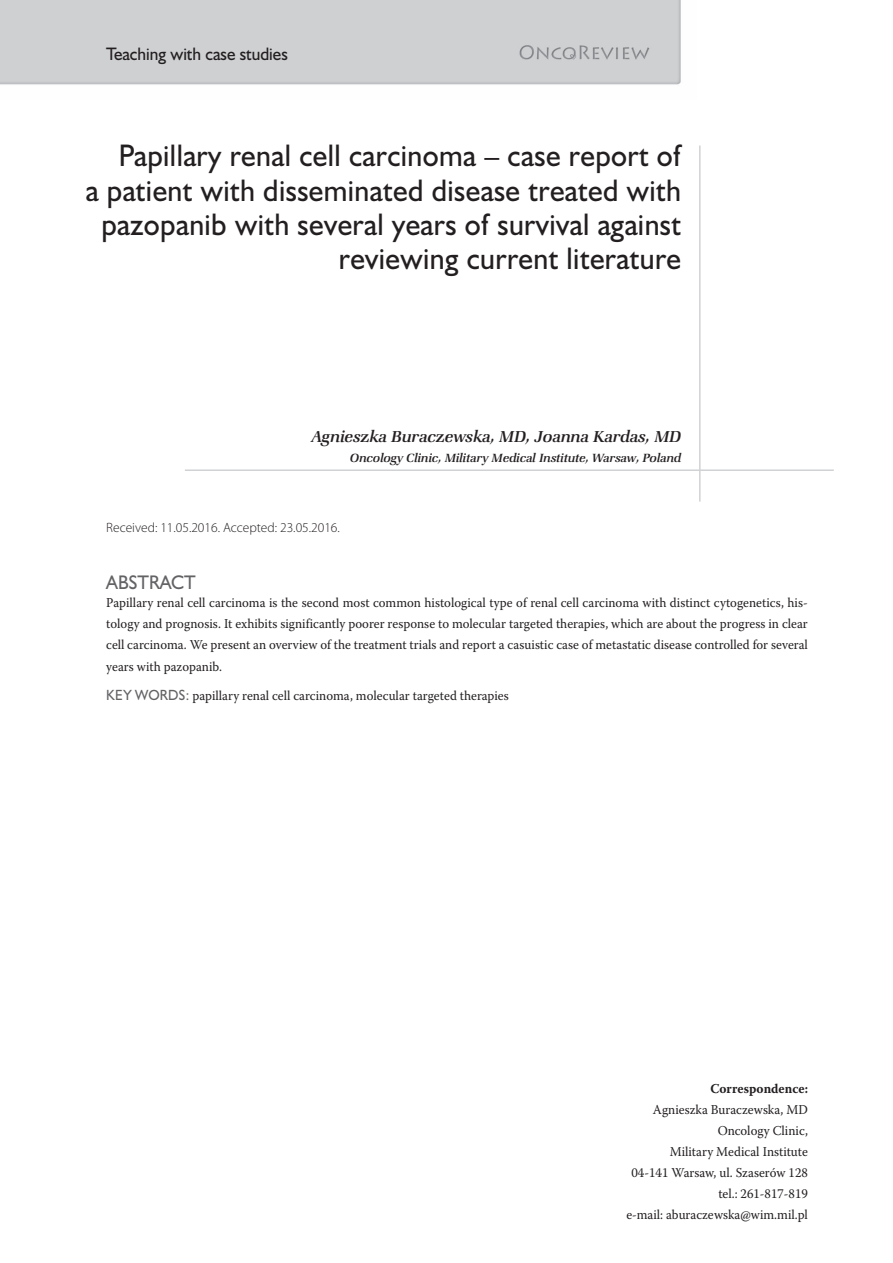
<style>
.page{position:relative;width:893px;height:1263px;background:#fff}
.page>*{position:absolute;margin:0;border:0;box-sizing:border-box;transform-origin:0 0}
.t1{font:28.5px/34.2px "Humanst 521 PL";letter-spacing:.015em;color:#231f20;text-align:right;scale:.95 1}
.t2{font:italic 18px "Zapf Book Md PL";color:#231f20;scale:.95 1}
.t3{font:18px "Humanst 521 PL";color:#636366;scale:.95 1}
.t4{font:16.5px "Humanst 521 PL";color:#231f20;scale:.95 1}
.t5{font:13.5px/21px "Warnock Pro";color:#231f20;text-align:right;scale:.95 1}
.t6{font:italic 13.5px "Zapf Book Md PL";color:#231f20;scale:.95 1}
.t7{font:300 13.5px "Myriad Pro";color:#231f20}
.t8{font:700 13.5px "Warnock Pro";color:#231f20;scale:.95 1}
.s1{font-family:"Humanst 521 PL";color:#636366}
</style>
<div class="page">
<hr style="left:185px;top:469px;width:649px;height:2px;background:#d1d2d4">
<hr style="left:699px;top:145px;width:2px;height:357px;background:#d1d2d4">
<div style="left:0;top:0;width:681px;height:85px;background:#cfd0d2"></div>
<p class="t4" style="left:106px;top:43px;width:193px">Teaching with case studies</p>
<h1 class="t1" style="left:86px;top:138px;width:628px">Papillary renal cell carcinoma – case report of<br>a patient with disseminated disease treated with pazopanib with several years of survival against reviewing current literature</h1>
<h2 class="t2" style="left:312px;top:426px;width:390px">Agnieszka Buraczewska, MD, Joanna Kardas, MD</h2>
<p class="t6" style="left:350px;top:450px;width:350px">Oncology Clinic, Military Medical Institute, Warsaw, Poland</p>
<p class="t7" style="left:106px;top:519px;width:235px">Received: 11.05.2016. Accepted: 23.05.2016.</p>
<h2 class="t3" style="left:106px;top:570px;width:96px">ABSTRACT</h2>
<p class="t5" style="left:106px;top:591px;width:740px;text-align:justify">Papillary renal cell carcinoma is the second most common histological type of renal cell carcinoma with distinct cytogenetics, his&shy;tology and prognosis. It exhibits significantly poorer response to molecular targeted therapies, which are about the progress in clear cell carcinoma. We present an overview of the treatment trials and report a casuistic case of metastatic disease controlled for several years with pazopanib.</p>
<p class="t5" style="left:106px;top:685px;width:425px"><span class="s1">KEY WORDS:</span> papillary renal cell carcinoma, molecular targeted therapies</p>
<p class="t8" style="left:710px;top:1081px;width:104px">Correspondence:</p>
<p class="t5" style="left:626px;top:1099px;width:193px">Agnieszka Buraczewska, MD<br>Oncology Clinic,<br>Military Medical Institute<br>04-141 Warsaw, ul. Szaserów 128 tel.: 261-817-819<br>e-mail: aburaczewska@wim.mil.pl</p>
</div>
